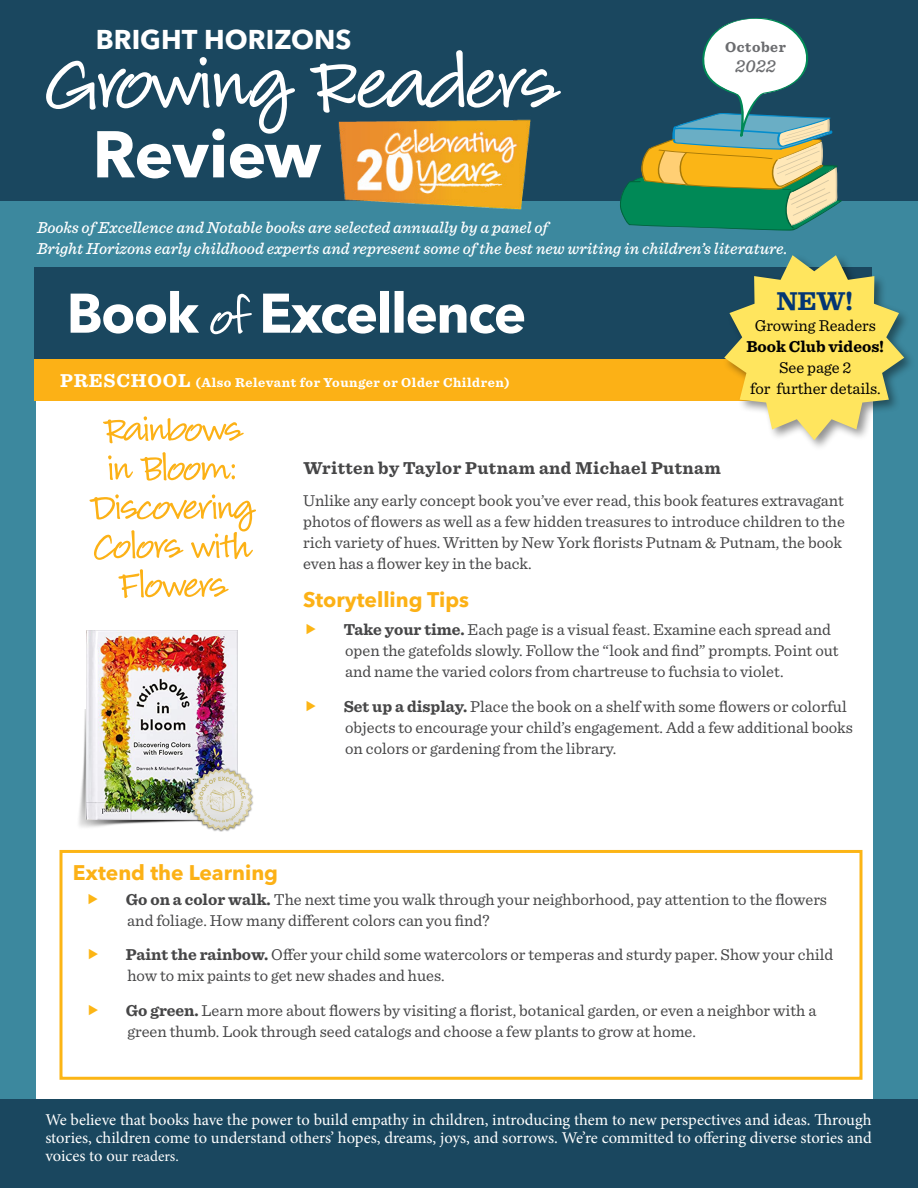
<style>
.page{position:relative;width:918px;height:1188px;background:#fff}
.page>*{position:absolute;margin:0;border:0;box-sizing:border-box;transform-origin:0 0}
.t1{font:114.6px "Louisiana";letter-spacing:-.01em;color:#fff}
.t2{font:700 65.4px "Avenir Next LT Pro";letter-spacing:-.02em;color:#fff}
.t3{font:55.5px/39px "Louisiana";letter-spacing:-.015em;color:#fcb116;text-align:center}
.t4{font:700 27px "Avenir Next LT Pro";color:#fff}
.t5{font:700 27px "Sentinel";color:#043673}
.t6{font:700 21px "Avenir Next LT Pro";color:#fcb116}
.t7{font:italic 500 18.15px "Sentinel";color:#6b6c6f}
.t8{font:700 18px "Sentinel";letter-spacing:.02em;color:#464647}
.t9{font:16.5px/21px "Sentinel";color:#464647}
.t10{font:16.5px/18px "Minion Pro";color:#fff}
.t11{font:italic 500 16.5px/21px "Sentinel";color:#fff}
.t12{font:16.5px/21px "Sentinel";color:#000;text-align:center}
.t13{font:700 16.5px "Sentinel";color:#000}
.t14{font:15px "Minion Pro";color:#fff}
.t15{font:700 15px "Sentinel";letter-spacing:.04em;color:#6b6c6f}
.t16{font:700 13.5px "Sentinel";letter-spacing:.04em;color:#fff}
.s1{font-size:19.5px}
.s2{font-weight:700}
.s3{font-size:16.5px}
</style>
<div class="page">
<div style="left:0;top:0;width:918px;height:1122px;background:#3c889e"></div>
<div style="left:36px;top:288px;width:836px;height:843px;background:#fff"></div>
<div style="left:35px;top:359px;width:837px;height:42px;background:#fcb116"></div>
<div style="left:0;top:0;width:918px;height:200px;background:#1a475f"></div>
<div style="left:35px;top:267px;width:837px;height:92px;background:#1a475f"></div>
<div style="left:0;top:1100px;width:918px;height:88px;background:#1a475f"></div>
<svg style="left:620px;top:18px;width:222px;height:213px"></svg>
<img style="left:79px;top:710px;width:110px;height:118px">
<svg style="left:71px;top:291px;width:453px;height:43px"></svg>
<div style="left:59px;top:850px;width:803px;height:230px;border:3px solid #fcb515"></div>
<div style="left:722px;top:253px;width:194px;height:199px;background:#000;opacity:.43"></div>
<svg style="left:724px;top:255px;width:180px;height:185px"></svg>
<img style="left:326px;top:119px;width:217px;height:91px">
<img style="left:86px;top:631px;width:151px;height:188px">
<div style="left:189px;top:767px;width:65px;height:65px;background:#000;opacity:.64"></div>
<svg style="left:193px;top:770px;width:57px;height:58px"></svg>
<svg style="left:191px;top:768px;width:55px;height:54px;background:#d3d0c6"></svg>
<h3 class="t4" style="left:96px;top:23px;width:257px">BRIGHT HORIZONS</h3>
<h1 class="t1" style="left:47px;top:-1px;width:512px">Growing Readers</h1>
<h2 class="t2" style="left:92px;top:114px;width:230px">Review</h2>
<p class="t15" style="left:725px;top:35px;width:62px">October</p>
<p class="t7" style="left:735px;top:52px;width:43px">2022</p>
<p class="t11" style="left:37px;top:216px;width:752px">Books of Excellence and Notable books are selected annually by a panel of<br>Bright Horizons early childhood experts and represent some of the best new writing in children’s literature.</p>
<p class="t16" style="left:60px;top:372px;width:451px"><span class="s1">PRESCHOOL</span> (Also Relevant for Younger or Older Children)</p>
<h3 class="t5" style="left:776px;top:280px;width:79px">NEW!</h3>
<p class="t12" style="left:755px;top:314px;width:123px">Growing Readers</p>
<p class="t13" style="left:746px;top:333px;width:139px">Book Club videos!</p>
<p class="t12" style="left:750px;top:356px;width:132px">See page 2<br>for further details.</p>
<h3 class="t3" style="left:90px;top:401px;width:167px">Rainbows in Bloom:<br>Discovering<br>Colors with<br>Flowers</h3>
<p class="t8" style="left:303px;top:454px;width:419px">Written by Taylor Putnam and Michael Putnam</p>
<p class="t9" style="left:303px;top:489px;width:543px">Unlike any early concept book you’ve ever read, this book features extravagant photos of flowers as well as a few hidden treasures to introduce children to the rich variety of hues. Written by New York florists Putnam &amp; Putnam, the book even has a flower key in the back.</p>
<p class="t6" style="left:303px;top:587px;width:168px">Storytelling Tips</p>
<p class="t9" style="left:344px;top:618px;width:496px"><span class="s2">Take your time.</span> Each page is a visual feast. Examine each spread and open the gatefolds slowly. Follow the “look and find” prompts. Point out and name the varied colors from chartreuse to fuchsia to violet.</p>
<p class="t9" style="left:344px;top:694px;width:511px"><span class="s2">Set up a display.</span> Place the book on a shelf with some flowers or colorful objects to encourage your child’s engagement. Add a few additional books on colors or gardening from the library.</p>
<p class="t6" style="left:73px;top:859px;width:207px">Extend the Learning</p>
<p class="t9" style="left:126px;top:888px;width:703px"><span class="s2">Go on a color walk.</span> The next time you walk through your neighborhood, pay attention to the flowers and foliage. How many different colors can you find?</p>
<p class="t9" style="left:126px;top:943px;width:709px"><span class="s2">Paint the rainbow.</span> Offer your child some watercolors or temperas and sturdy paper. Show your child how to mix paints to get new shades and hues.</p>
<p class="t9" style="left:126px;top:999px;width:692px"><span class="s2">Go green.</span> Learn more about flowers by visiting a florist, botanical garden, or even a neighbor with a green thumb. Look through seed catalogs and choose a few plants to grow at home.</p>
<p class="t10" style="left:45px;top:1111px;width:828px">We believe that books have the power to build empathy in children, introducing them to new perspectives and ideas. Through stories, children come to understand others’ hopes, dreams, joys, and sorrows. We’re committed to offering diverse stories and</p>
<p class="t14" style="left:45px;top:1146px;width:135px"><span class="s3">voices to o</span>ur readers.</p>
</div>
